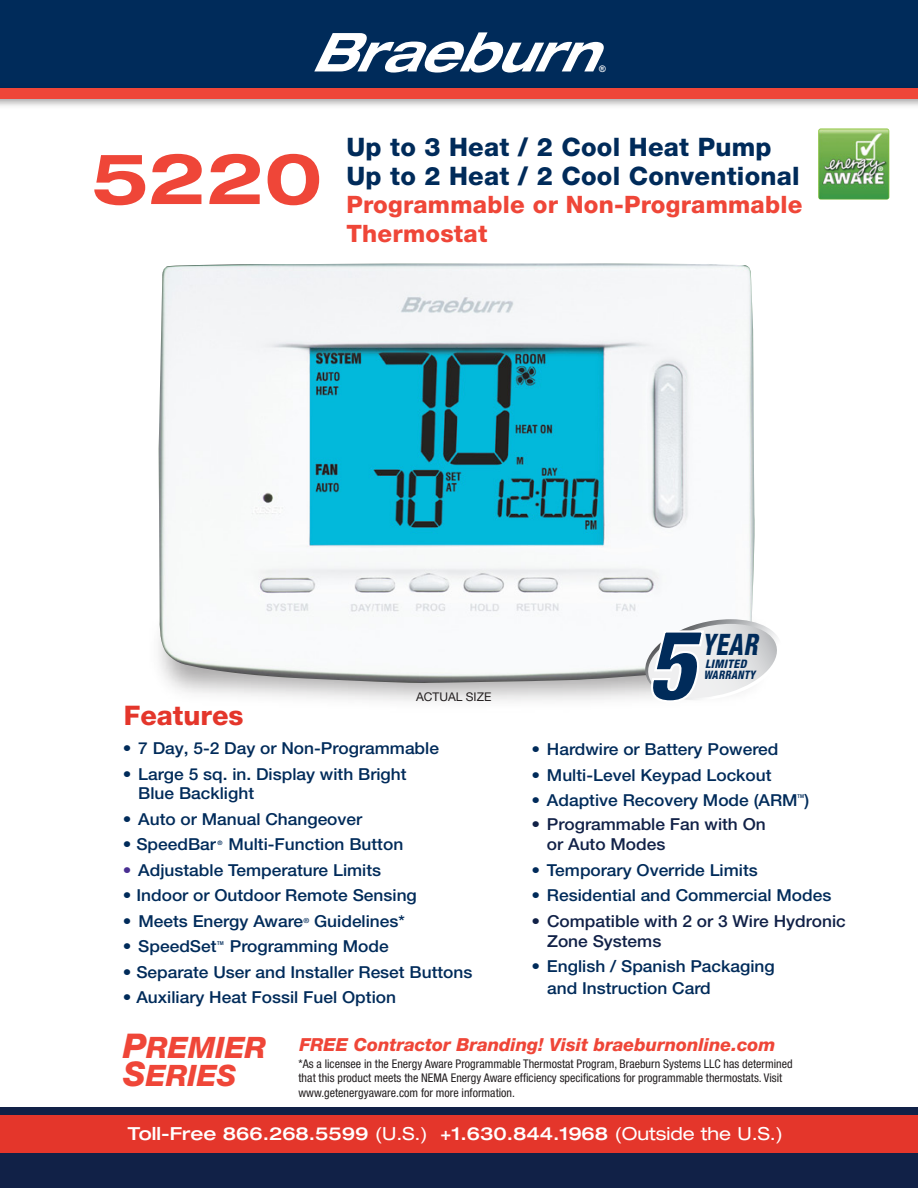
<style>
.page{position:relative;width:918px;height:1188px;background:#fff}
.page>*{position:absolute;margin:0;border:0;box-sizing:border-box;transform-origin:0 0}
.t1{font:italic 900 condensed 98.85px "Helvetica Neue LT Std";color:#002b5a;scale:.94 1}
.t2{font:700 expanded 70.5px "Helvetica Neue LT Std";color:#ef4638}
.t3{font:italic 800 condensed 29.7px "Helvetica Neue LT Std";color:#002b5a;scale:.83 1}
.t4{font:italic 800 29.55px/28.8px "Helvetica Neue LT Std";color:#ef4638}
.t5{font:800 27px "Helvetica Neue LT Std";color:#e4362b}
.t6{font:800 25.5px/28.5px "Helvetica Neue LT Std";letter-spacing:.01em;color:#002b5a}
.t7{font:800 24px/28.5px "Helvetica Neue LT Std";letter-spacing:.01em;color:#ef4638}
.t8{font:500 expanded 18px "Helvetica Neue LT Std";color:#fff}
.t9{font:italic 800 18px "Helvetica Neue LT Std";color:#ef4638}
.t10{font:500 16.5px/19.8px "Helvetica Neue LT Std";color:#002b5a;scale:1.05 1}
.t11{font:500 16.5px/19.8px "Helvetica Neue LT Std";color:#112147;scale:1.05 1}
.t12{font:condensed 12px/14.4px "Helvetica Neue LT Std";color:#231f20}
.t13{font:12px "Helvetica Neue LT Std";color:#231f20}
.t14{font:italic 800 condensed 11.7px "Helvetica Neue LT Std";letter-spacing:.03em;color:#002b5a;scale:.9 1}
.t15{font:italic 800 condensed 11.7px "Helvetica Neue LT Std";letter-spacing:.03em;color:#002b5a}
.t16{font:700 9px "Arial";color:#fff}
.t17{font:500 7.05px "Helvetica Neue LT Std";color:#002b5a;scale:1.05 1}
.t18{font:700 6.3px "Helvetica Neue LT Std";color:#fff}
.t19{font:500 condensed 6.15px "Helvetica Neue LT Std";color:#002b5a;scale:1.05 1}
.t20{font:500 condensed 5.25px "Helvetica Neue LT Std";color:#002b5a;scale:1.05 1}
.s1{color:#492f92}
.s2{font-size:34.05px}
.s3{font-weight:400}
</style>
<div class="page">
<div style="left:0;top:0;width:918px;height:97px;background:#002b5a"></div>
<div style="left:0;top:1115px;width:918px;height:60px;background:#e4362b"></div>
<div style="left:0;top:1153px;width:918px;height:35px;background:#112147"></div>
<div style="left:0;top:1108px;width:918px;height:7px;background:#112147"></div>
<svg style="left:314px;top:32px;width:290px;height:41px"></svg>
<img style="left:0;top:88px;width:918px;height:18px">
<div style="left:0;top:89px;width:918px;height:10px;background:#ef4638"></div>
<img style="left:159px;top:263px;width:596px;height:414px">
<svg style="left:165px;top:609px;width:612px;height:93px"></svg>
<img style="left:818px;top:128px;width:71px;height:72px">
<p class="t2" style="left:91px;top:135px;width:232px">5220</p>
<p class="t16" style="left:599px;top:63px;width:8px">®</p>
<p class="t6" style="left:346px;top:133px;width:455px">Up to 3 Heat / 2 Cool Heat Pump<br>Up to 2 Heat / 2 Cool Conventional</p>
<p class="t7" style="left:346px;top:190px;width:457px">Programmable or Non-Programmable<br>Thermostat</p>
<p class="t18" style="left:878px;top:165px;width:7px">®</p>
<p class="t13" style="left:416px;top:689px;width:77px">ACTUAL SIZE</p>
<p class="t5" style="left:124px;top:699px;width:121px">Features</p>
<p class="t10" style="left:123px;top:738px;width:303px">• 7 Day, 5-2 Day or Non-Programmable</p>
<p class="t10" style="left:138px;top:764px;width:257px;text-indent:-15px">• Large 5 sq. in. Display with Bright<br>Blue Backlight</p>
<p class="t10" style="left:123px;top:809px;width:230px">• Auto or Manual Changeover</p>
<p class="t10" style="left:123px;top:834px;width:269px">• SpeedBar Multi-Function Button</p>
<p class="t10" style="left:123px;top:860px;width:248px"><span class="s1">•</span> Adjustable Temperature Limits</p>
<p class="t10" style="left:123px;top:885px;width:281px">• Indoor or Outdoor Remote Sensing</p>
<p class="t10" style="left:123px;top:911px;width:173px">• Meets Energy Aware</p>
<p class="t17" style="left:303px;top:916px;width:7px">®</p>
<p class="t10" style="left:314px;top:911px;width:88px">Guidelines*</p>
<p class="t10" style="left:123px;top:936px;width:255px">• SpeedSet Programming Mode</p>
<p class="t10" style="left:123px;top:962px;width:334px">• Separate User and Installer Reset Buttons</p>
<p class="t10" style="left:123px;top:987px;width:262px">• Auxiliary Heat Fossil Fuel Option</p>
<p class="t19" style="left:218px;top:840px;width:6px">®</p>
<p class="t20" style="left:217px;top:940px;width:8px">TM</p>
<p class="t1" style="left:647px;top:604px;width:53px">5</p>
<p class="t3" style="left:702px;top:627px;width:69px">YEAR</p>
<p class="t15" style="left:705px;top:657px;width:43px">LIMITED</p>
<p class="t14" style="left:704px;top:668px;width:58px">WARRANTY</p>
<p class="t10" style="left:532px;top:740px;width:237px">• Hardwire or Battery Powered</p>
<p class="t10" style="left:532px;top:765px;width:230px">• Multi-Level Keypad Lockout</p>
<p class="t10" style="left:532px;top:791px;width:266px">• Adaptive Recovery Mode (ARM )</p>
<p class="t11" style="left:547px;top:815px;width:210px;text-indent:-15px">• Programmable Fan with On or Auto Modes</p>
<p class="t10" style="left:532px;top:860px;width:217px">• Temporary Override Limits</p>
<p class="t10" style="left:532px;top:885px;width:287px">• Residential and Commercial Modes</p>
<p class="t11" style="left:547px;top:911px;width:286px;text-indent:-16px">• Compatible with 2 or 3 Wire Hydronic<br>Zone Systems</p>
<p class="t10" style="left:547px;top:955px;width:218px;line-height:21.8px;text-indent:-16px">• English / Spanish Packaging and Instruction Card</p>
<p class="t20" style="left:798px;top:793px;width:8px">TM</p>
<p class="t4" style="left:123px;top:1032px;width:145px"><span class="s2">P</span>REMIER<br><span class="s2">S</span>ERIES</p>
<p class="t9" style="left:299px;top:1034px;width:478px">FREE Contractor Branding! Visit braeburnonline.com</p>
<p class="t12" style="left:299px;top:1056px;width:496px">*As a licensee in the Energy Aware Programmable Thermostat Program, Braeburn Systems LLC has determined that this product meets the NEMA Energy Aware efficiency specifications for programmable thermostats. Visit www.getenergyaware.com for more information.</p>
<p class="t8" style="left:128px;top:1122px;width:657px">Toll-Free 866.268.5599 <span class="s3">(U.S.)</span> +1.630.844.1968 <span class="s3">(Outside the U.S.)</span></p>
</div>
